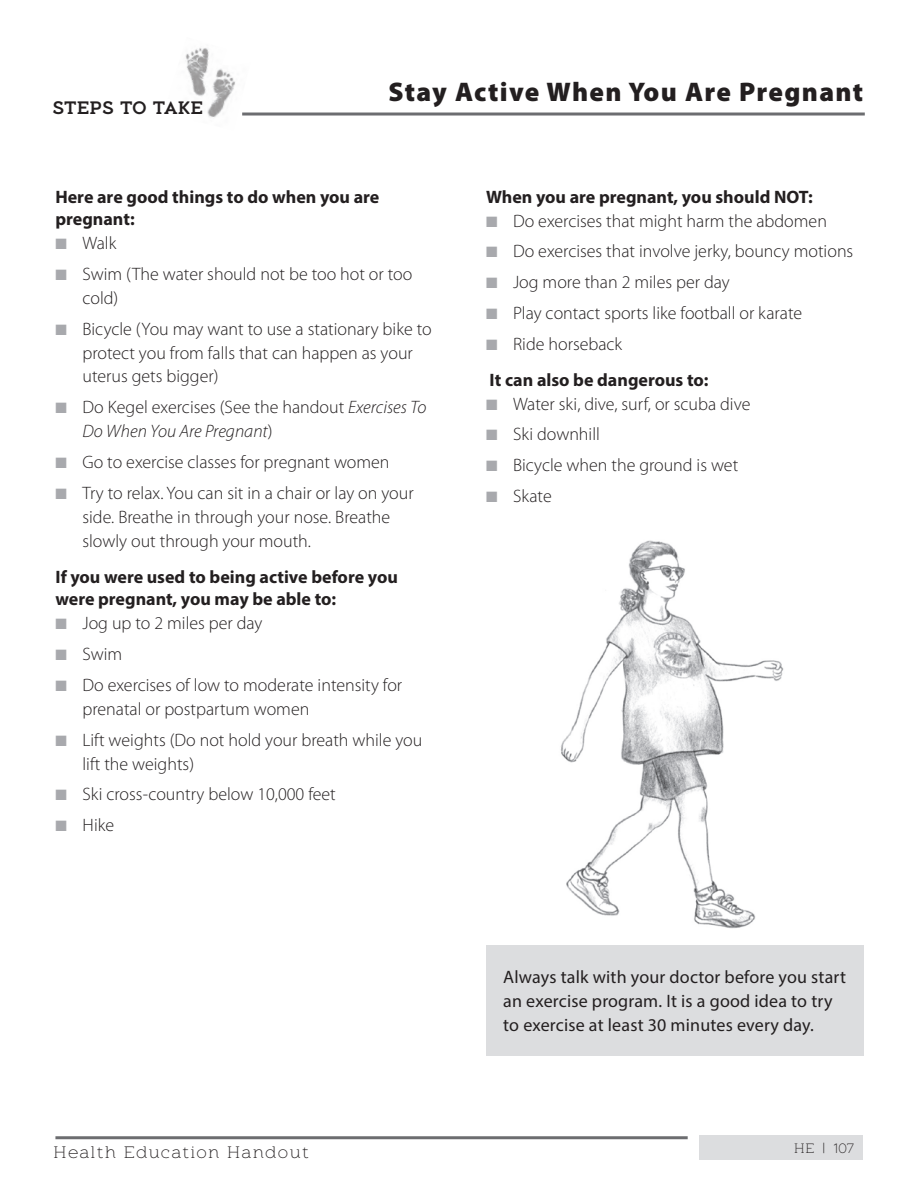
<style>
.page{position:relative;width:918px;height:1188px;background:#fff}
.page>*{position:absolute;margin:0;border:0;box-sizing:border-box;transform-origin:0 0}
.t1{font:900 27px "Myriad Pro";letter-spacing:.045em;color:#231f20}
.bullets{font:300 18px/24px "Myriad Pro";color:#231f20}
.HO_heading_2{font:700 18px/22.5px "Myriad Pro";color:#231f20}
.last_bullet{font:300 18px/24px "Myriad Pro";color:#231f20}
.italic_pull_boxes{font:18px/24px "Myriad Pro";letter-spacing:.01em;color:#231f20}
.t2{font:500 18px "Aeron";color:#231f20}
.t3{font:300 16.5px "Aeron";letter-spacing:.07em;color:#231f20}
.t4{font:300 13.5px "Aeron";color:#231f20}
.s1{color:#a8a9ad}
.s2{font-style:italic}
</style>
<div class="page">
<div style="left:700px;top:1135px;width:163px;height:25px;background:#dcdddf"></div>
<hr style="left:55px;top:1136px;width:633px;height:3px;background:#6c6d70">
<hr style="left:242px;top:113px;width:623px;height:3px;background:#6c6d70">
<img style="left:185px;top:48px;width:24px;height:40px">
<img style="left:193px;top:63px;width:57px;height:54px">
<div style="left:486px;top:945px;width:377px;height:111px;background:#dcdddf"></div>
<img style="left:560px;top:540px;width:224px;height:389px">
<p class="t2" style="left:52px;top:97px;width:152px">STEPS TO TAKE</p>
<p class="t1" style="left:388px;top:73px;width:476px">Stay Active When You Are Pregnant</p>
<p class="HO_heading_2" style="left:55px;top:185px;width:325px">Here are good things to do when you are pregnant:</p>
<p class="bullets" style="left:55px;top:231px;width:62px"><span class="s1">■</span> Walk</p>
<p class="bullets" style="left:82px;top:262px;width:331px;text-indent:-27px"><span class="s1">■</span> Swim (The water should not be too hot or too cold)</p>
<p class="bullets" style="left:82px;top:316px;width:351px;text-indent:-27px"><span class="s1">■</span> Bicycle (You may want to use a stationary bike to protect you from falls that can happen as your uterus gets bigger)</p>
<p class="bullets" style="left:82px;top:395px;width:345px;text-indent:-27px"><span class="s1">■</span> Do Kegel exercises (See the handout <span class="s2">Exercises To<br>Do When You Are Pregnant</span>)</p>
<p class="bullets" style="left:55px;top:450px;width:336px"><span class="s1">■</span> Go to exercise classes for pregnant women</p>
<p class="last_bullet" style="left:82px;top:481px;width:333px;text-indent:-27px"><span class="s1">■</span> Try to relax. You can sit in a chair or lay on your side. Breathe in through your nose. Breathe slowly out through your mouth.</p>
<p class="HO_heading_2" style="left:55px;top:565px;width:344px">If you were used to being active before you were pregnant, you may be able to:</p>
<p class="bullets" style="left:55px;top:611px;width:209px"><span class="s1">■</span> Jog up to 2 miles per day</p>
<p class="bullets" style="left:55px;top:642px;width:68px"><span class="s1">■</span> Swim</p>
<p class="bullets" style="left:82px;top:673px;width:321px;text-indent:-27px"><span class="s1">■</span> Do exercises of low to moderate intensity for prenatal or postpartum women</p>
<p class="bullets" style="left:82px;top:727px;width:341px;text-indent:-27px"><span class="s1">■</span> Lift weights (Do not hold your breath while you lift the weights)</p>
<p class="bullets" style="left:55px;top:782px;width:282px"><span class="s1">■</span> Ski cross-country below 10,000 feet</p>
<p class="last_bullet" style="left:55px;top:813px;width:60px"><span class="s1">■</span> Hike</p>
<p class="HO_heading_2" style="left:486px;top:185px;width:328px">When you are pregnant, you should NOT:</p>
<p class="bullets" style="left:486px;top:208px;width:343px"><span class="s1">■</span> Do exercises that might harm the abdomen</p>
<p class="bullets" style="left:486px;top:239px;width:369px"><span class="s1">■</span> Do exercises that involve jerky, bouncy motions</p>
<p class="bullets" style="left:486px;top:270px;width:245px"><span class="s1">■</span> Jog more than 2 miles per day</p>
<p class="bullets" style="left:486px;top:301px;width:318px"><span class="s1">■</span> Play contact sports like football or karate</p>
<p class="last_bullet" style="left:486px;top:331px;width:138px"><span class="s1">■</span> Ride horseback</p>
<p class="HO_heading_2" style="left:490px;top:368px;width:221px">It can also be dangerous to:</p>
<p class="bullets" style="left:486px;top:391px;width:266px"><span class="s1">■</span> Water ski, dive, surf, or scuba dive</p>
<p class="bullets" style="left:486px;top:422px;width:116px"><span class="s1">■</span> Ski downhill</p>
<p class="bullets" style="left:486px;top:453px;width:254px"><span class="s1">■</span> Bicycle when the ground is wet</p>
<p class="last_bullet" style="left:486px;top:484px;width:67px"><span class="s1">■</span> Skate</p>
<p class="italic_pull_boxes" style="left:503px;top:964px;width:344px">Always talk with your doctor before you start an exercise program. It is a good idea to try to exercise at least 30 minutes every day.</p>
<p class="t3" style="left:53px;top:1143px;width:257px">Health Education Handout</p>
<p class="t4" style="left:794px;top:1140px;width:62px">HE | 107</p>
</div>
